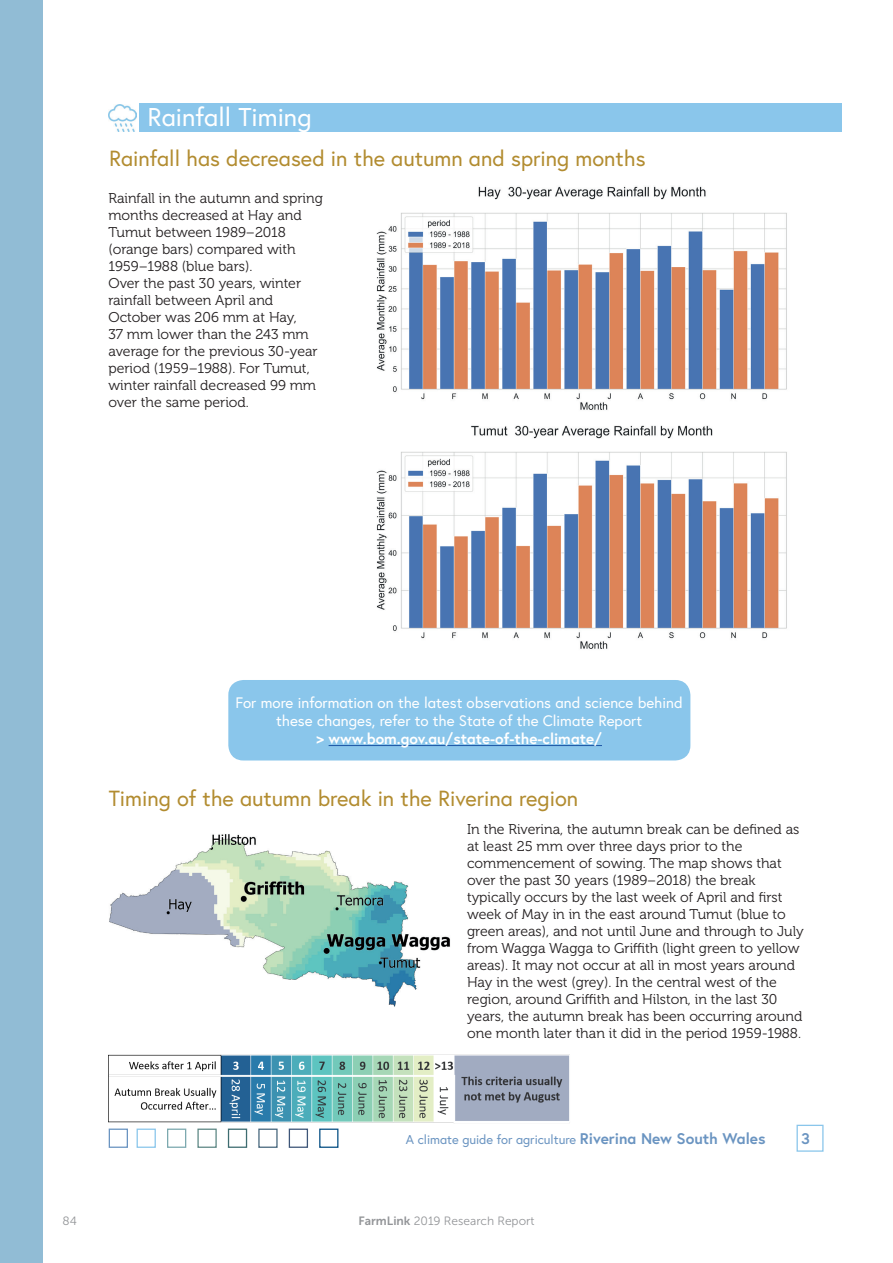
<style>
.page{position:relative;width:893px;height:1263px;background:#fff}
.page>*{position:absolute;margin:0;border:0;box-sizing:border-box;transform-origin:0 0}
.t1{font:25.65px "Europa";color:#fff}
.t2{font:21.9px "Europa";color:#b28c30}
.t3{font:700 15.45px "Europa";color:#6a94c1}
.t4{font:15.15px/18.1px "Europa";color:#fff;text-align:center}
.t5{font:700 15.15px "Europa";color:#fff}
.t6{font:14.1px/17px "Museo 300";color:#231f20}
.t7{font:12.9px "Europa";color:#6a94c1}
.t8{font:12px "Museo Sans 300";color:#939598}
.s1{font-weight:700;font-size:15.45px}
.s2{font-family:"Museo Sans 700"}
</style>
<div class="page">
<div style="left:796px;top:1125px;width:27px;height:27px;border:1px solid #8ac6eb"></div>
<div style="left:137px;top:1128px;width:19px;height:20px;border:1px solid #8ac6eb"></div>
<div style="left:167px;top:1128px;width:19px;height:20px;border:1px solid #7ca9af"></div>
<div style="left:228px;top:1128px;width:19px;height:20px;border:1px solid #3d6c70"></div>
<div style="left:258px;top:1128px;width:20px;height:20px;border:1px solid #47677d"></div>
<div style="left:289px;top:1128px;width:19px;height:20px;border:1px solid #3d5578"></div>
<div style="left:197px;top:1128px;width:20px;height:20px;border:1px solid #5e8885"></div>
<div style="left:109px;top:1128px;width:19px;height:20px;border:1px solid #6a94c1"></div>
<img style="left:376px;top:186px;width:411px;height:224px">
<img style="left:109px;top:834px;width:341px;height:173px">
<img style="left:109px;top:1054px;width:461px;height:69px">
<img style="left:376px;top:425px;width:411px;height:224px">
<div style="left:140px;top:104px;width:702px;height:28px;background:#8ac6eb"></div>
<img style="left:108px;top:104px;width:29px;height:27px">
<div style="left:319px;top:1128px;width:19px;height:20px;border:1px solid #075084"></div>
<div style="left:228px;top:680px;width:462px;height:80px;background:#8ac6eb;border-radius:15px"></div>
<hr style="left:329px;top:745px;width:273px;height:1px;background:#1e56a6">
<div style="left:0;top:0;width:43px;height:1263px;background:#91bcd5"></div>
<h1 class="t1" style="left:148px;top:101px;width:166px">Rainfall Timing</h1>
<h2 class="t2" style="left:109px;top:145px;width:538px">Rainfall has decreased in the autumn and spring months</h2>
<p class="t6" style="left:108px;top:190px;width:216px">Rainfall in the autumn and spring months decreased at Hay and<br>Tumut between 1989–2018 (orange bars) compared with<br>1959–1988 (blue bars).<br>Over the past 30 years, winter rainfall between April and<br>October was 206 mm at Hay,<br>37 mm lower than the 243 mm average for the previous 30-year period (1959–1988). For Tumut, winter rainfall decreased 99 mm over the same period.</p>
<p class="t4" style="left:236px;top:693px;width:449px">For more information on the latest observations and science behind these changes, refer to the State of the Climate Report</p>
<p class="t5" style="left:316px;top:729px;width:287px">&gt; www.bom.gov.au/state-of-the-climate/</p>
<h2 class="t2" style="left:109px;top:784px;width:471px">Timing of the autumn break in the Riverina region</h2>
<p class="t6" style="left:467px;top:821px;width:338px">In the Riverina, the autumn break can be defined as at least 25 mm over three days prior to the commencement of sowing. The map shows that over the past 30 years (1989–2018) the break typically occurs by the last week of April and first week of May in in the east around Tumut (blue to green areas), and not until June and through to July from Wagga Wagga to Griffith (light green to yellow areas). It may not occur at all in most years around Hay in the west (grey). In the central west of the region, around Griffith and Hilston, in the last 30 years, the autumn break has been occurring around one month later than it did in the period 1959-1988.</p>
<p class="t7" style="left:406px;top:1131px;width:361px">A climate guide for agriculture <span class="s1">Riverina New South Wales</span></p>
<p class="t3" style="left:801px;top:1128px;width:10px">3</p>
<p class="t8" style="left:63px;top:1215px;width:16px">84</p>
<p class="t8" style="left:358px;top:1215px;width:177px"><span class="s2">FarmLink</span> 2019 Research Report</p>
</div>
